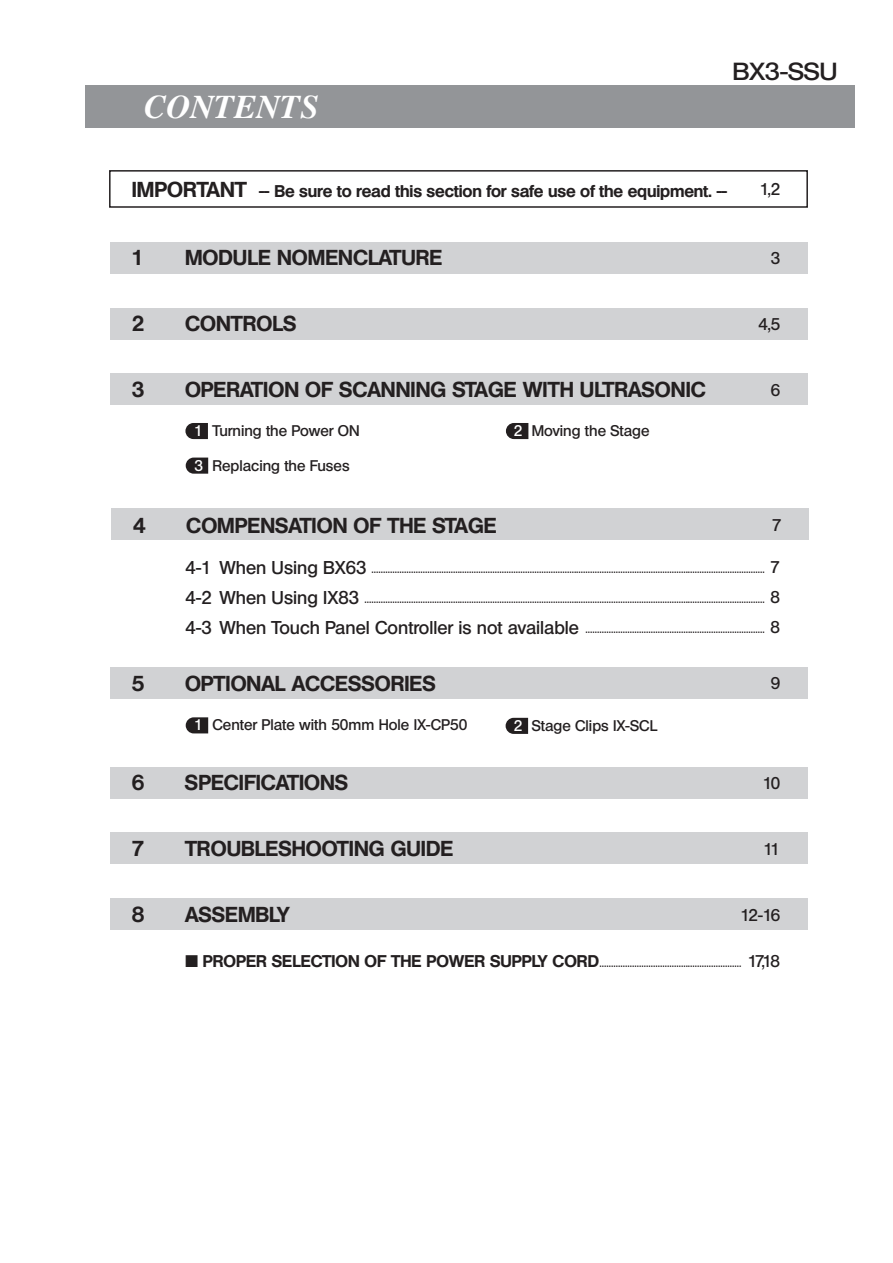
<style>
.page{position:relative;width:893px;height:1263px;background:#fff}
.page>*{position:absolute;margin:0;border:0;box-sizing:border-box;transform-origin:0 0}
.t1{font:italic 700 33px "Times";color:#fff}
.t2{font:24px "Olympus Leicht Halbfett";letter-spacing:-.01em;color:#231f20;scale:1.1 1}
.t3{font:21px "Olympus Fett Normal";color:#231f20}
.t4{font:16.5px/30px "Olympus Leicht Normal";color:#231f20;text-align:justify}
.t5{font:16.5px "Olympus Fett Normal";letter-spacing:-.01em;color:#231f20}
.t6{font:16.5px "Olympus Leicht Halbfett";letter-spacing:-.11em;color:#231f20}
.t7{font:15px "Olympus Leicht Halbfett";color:#231f20}
.s1{font-size:21px}
.s2{color:#fff}
.s3{font-family:"Olympus Leicht Halbfett";font-size:18px}
.s4{font-family:"Olympus Leicht Halbfett"}
.s5{font-family:"Monotype Sorts"}
.s6{font-family:"Olympus Fett Normal"}
</style>
<div class="page">
<svg style="left:506px;top:718px;width:22px;height:16px"></svg>
<svg style="left:186px;top:717px;width:22px;height:16px"></svg>
<svg style="left:186px;top:458px;width:22px;height:16px"></svg>
<svg style="left:506px;top:423px;width:22px;height:16px"></svg>
<div style="left:85px;top:85px;width:770px;height:43px;background:#939598"></div>
<div style="left:109px;top:170px;width:699px;height:38px;border:2px solid #231f20"></div>
<div style="left:110px;top:242px;width:697px;height:32px;background:#d1d2d4"></div>
<div style="left:110px;top:766px;width:697px;height:32px;background:#d1d2d4"></div>
<div style="left:110px;top:308px;width:697px;height:32px;background:#d1d2d4"></div>
<div style="left:110px;top:832px;width:697px;height:32px;background:#d1d2d4"></div>
<div style="left:110px;top:373px;width:697px;height:32px;background:#d1d2d4"></div>
<div style="left:110px;top:898px;width:697px;height:32px;background:#d1d2d4"></div>
<div style="left:110px;top:667px;width:697px;height:32px;background:#d1d2d4"></div>
<svg style="left:185px;top:423px;width:23px;height:16px"></svg>
<div style="left:111px;top:508px;width:697px;height:32px;background:#d1d2d4"></div>
<h1 class="t1" style="left:145px;top:93px;width:176px">CONTENTS</h1>
<h2 class="t2" style="left:732px;top:62px;width:97px">BX3-SSU</h2>
<p class="t5" style="left:132px;top:181px;width:597px"><span class="s1">IMPORTANT</span> -- Be sure to read this section for safe use of the equipment. --</p>
<p class="t6" style="left:760px;top:183px;width:21px">1,2</p>
<p class="t3" style="left:132px;top:246px;width:14px">1</p>
<p class="t3" style="left:185px;top:246px;width:259px">MODULE NOMENCLATURE</p>
<p class="t6" style="left:771px;top:252px;width:11px">3</p>
<p class="t3" style="left:132px;top:312px;width:14px">2</p>
<p class="t3" style="left:185px;top:312px;width:113px">CONTROLS</p>
<p class="t6" style="left:758px;top:318px;width:23px">4,5</p>
<p class="t3" style="left:132px;top:378px;width:14px">3</p>
<p class="t3" style="left:185px;top:378px;width:522px">OPERATION OF SCANNING STAGE WITH ULTRASONIC</p>
<p class="t7" style="left:194px;top:425px;width:167px"><span class="s2">1</span> Turning the Power ON</p>
<p class="t7" style="left:514px;top:425px;width:137px"><span class="s2">2</span> Moving the Stage</p>
<p class="t6" style="left:771px;top:384px;width:11px">6</p>
<p class="t7" style="left:194px;top:459px;width:157px"><span class="s2">3</span> Replacing the Fuses</p>
<p class="t3" style="left:133px;top:513px;width:14px">4</p>
<p class="t3" style="left:186px;top:513px;width:312px">COMPENSATION OF THE STAGE</p>
<p class="t6" style="left:772px;top:519px;width:11px">7</p>
<p class="t4" style="left:185px;top:554px;width:596px"><span class="s3">4-1 When Using BX63</span> ......................................................................................................................................................................... <span class="s4">7<br></span><span class="s3">4-2 When Using IX83</span> ............................................................................................................................................................................ <span class="s4">8<br></span><span class="s3">4-3 When Touch Panel Controller is not available</span> ............................................................................. <span class="s4">8</span></p>
<p class="t3" style="left:132px;top:672px;width:14px">5</p>
<p class="t3" style="left:185px;top:672px;width:252px">OPTIONAL ACCESSORIES</p>
<p class="t6" style="left:771px;top:676px;width:11px">9</p>
<p class="t7" style="left:194px;top:719px;width:274px"><span class="s2">1</span> Center Plate with 50mm Hole IX-CP50</p>
<p class="t7" style="left:514px;top:720px;width:145px"><span class="s2">2</span> Stage Clips IX-SCL</p>
<p class="t3" style="left:132px;top:771px;width:14px">6</p>
<p class="t3" style="left:185px;top:771px;width:165px">SPECIFICATIONS</p>
<p class="t6" style="left:763px;top:776px;width:19px">10</p>
<p class="t3" style="left:132px;top:837px;width:14px">7</p>
<p class="t3" style="left:185px;top:837px;width:270px">TROUBLESHOOTING GUIDE</p>
<p class="t6" style="left:764px;top:842px;width:18px">11</p>
<p class="t3" style="left:132px;top:903px;width:14px">8</p>
<p class="t3" style="left:185px;top:903px;width:106px">ASSEMBLY</p>
<p class="t6" style="left:741px;top:908px;width:41px">12-16</p>
<p class="t4" style="left:185px;top:948px;width:596px"><span class="s5">n</span> <span class="s6">PROPER SELECTION OF THE POWER SUPPLY CORD</span>............................................................. <span class="s4">17,18</span></p>
</div>
